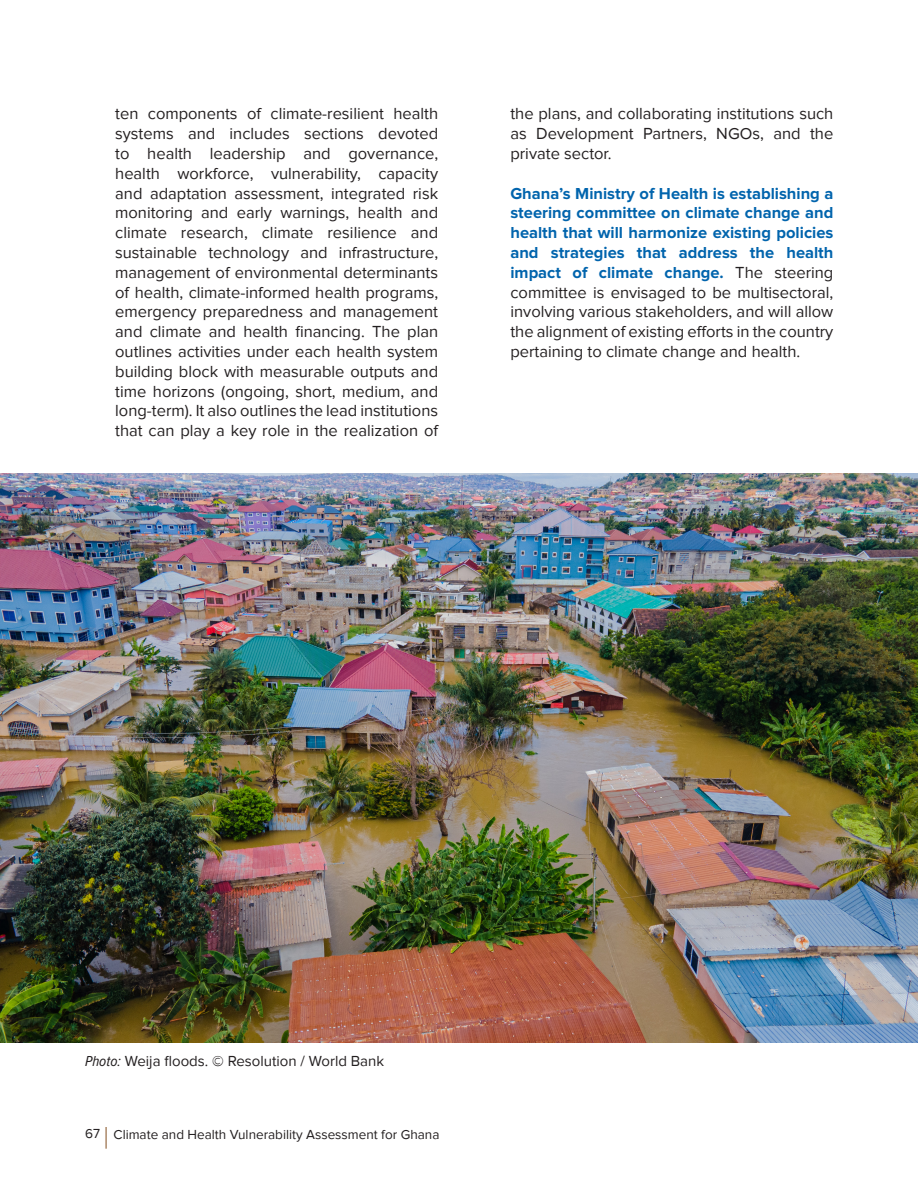
<style>
.page{position:relative;width:918px;height:1188px;background:#fff}
.page>*{position:absolute;margin:0;border:0;box-sizing:border-box;transform-origin:0 0}
.t1{font:16.5px/19.8px "Proxima Nova";color:#231f20;text-align:justify}
.t2{font:700 16.5px/19.8px "Proxima Nova";color:#0164ad;text-align:justify}
.t3{font:15px "Proxima Nova";color:#231f20}
.t4{font:13.5px "Proxima Nova";color:#231f20}
.s1{font-weight:400;color:#231f20}
.s2{font-family:"Proxima Nova Cond";font-style:italic}
</style>
<div class="page">
<img style="left:0;top:474px;width:918px;height:569px">
<svg style="left:106px;top:1127px;width:1px;height:22px"></svg>
<p class="t1" style="left:115px;top:104px;width:324px">ten components of climate-resilient health systems and includes sections devoted to health leadership and governance, health workforce, vulnerability, capacity and adaptation assessment, integrated risk monitoring and early warnings, health and climate research, climate resilience and sustainable technology and infrastructure, management of environmental determinants of health, climate-informed health programs, emergency preparedness and management and climate and health financing. The plan outlines activities under each health system building block with measurable outputs and time horizons (ongoing, short, medium, and long-term). It also outlines the lead institutions that can play a key role in the realization of</p>
<p class="t1" style="left:510px;top:104px;width:324px">the plans, and collaborating institutions such as Development Partners, NGOs, and the private sector.</p>
<p class="t2" style="left:510px;top:184px;width:324px">Ghana’s Ministry of Health is establishing a steering committee on climate change and health that will harmonize existing policies and strategies that address the health impact of climate change. <span class="s1">The steering committee is envisaged to be multisectoral, involving various stakeholders, and will allow the alignment of existing efforts in the country pertaining to climate change and health.</span></p>
<p class="t3" style="left:85px;top:1053px;width:301px"><span class="s2">Photo:</span> Weija floods. © Resolution / World Bank</p>
<p class="t4" style="left:85px;top:1126px;width:16px">67</p>
<p class="t4" style="left:114px;top:1127px;width:327px">Climate and Health Vulnerability Assessment for Ghana</p>
</div>
